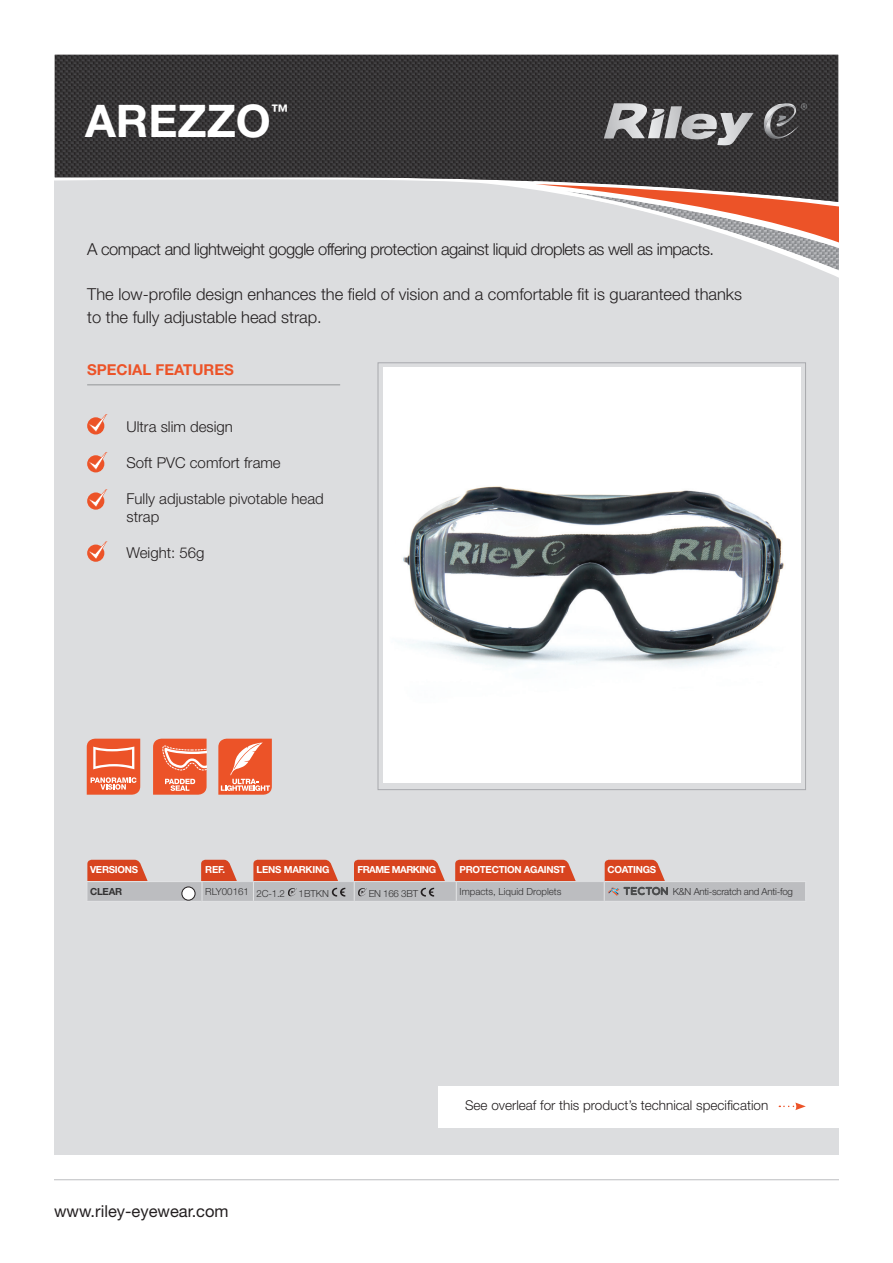
<style>
.page{position:relative;width:893px;height:1263px;background:#fff}
.page>*{position:absolute;margin:0;border:0;box-sizing:border-box;transform-origin:0 0}
.t1{font:700 45px "Helvetica Neue";color:#fff}
.t2{font:700 17.55px "Helvetica Neue";color:#fff}
.t3{font:300 16.5px/22.5px "Helvetica Neue";color:#231f20}
.t4{font:300 16.5px "Helvetica Neue";letter-spacing:-.03em;color:#231f20}
.t5{font:16.5px "Helvetica Neue";color:#231f20}
.t6{font:300 15px/18px "Helvetica Neue";color:#231f20}
.t7{font:700 15px "Helvetica Neue";color:#ec5328}
.t8{font:300 13.5px "Helvetica Neue";color:#231f20}
.t9{font:300 9.75px "Helvetica Neue";color:#333233}
.t10{font:700 9.75px "Helvetica Neue";letter-spacing:-.025em;color:#fff}
.t11{font:300 9.75px "Helvetica Neue";letter-spacing:-.025em;color:#333233}
.t12{font:700 9.75px "Helvetica Neue";letter-spacing:-.05em;color:#fff}
.t13{font:700 9.75px "Helvetica Neue";letter-spacing:-.025em;color:#333233}
</style>
<div class="page">
<img style="left:55px;top:55px;width:783px;height:118px">
<div style="left:54px;top:173px;width:785px;height:981px;background:#dcdddf"></div>
<svg style="left:530px;top:180px;width:309px;height:98px"></svg>
<svg style="left:604px;top:103px;width:150px;height:42px"></svg>
<svg style="left:761px;top:103px;width:46px;height:36px"></svg>
<hr style="left:54px;top:1179px;width:785px;height:1px;background:#bcbdc0">
<div style="left:439px;top:1086px;width:407px;height:42px;background:#fff"></div>
<svg style="left:779px;top:1102px;width:27px;height:8px"></svg>
<hr style="left:87px;top:384px;width:253px;height:1px;background:#939598">
<div style="left:383px;top:367px;width:417px;height:416px;background:#fff"></div>
<img style="left:403px;top:486px;width:381px;height:181px">
<div style="left:87px;top:417px;width:17px;height:17px;background:#ec5328;border-radius:50%"></div>
<svg style="left:89px;top:414px;width:18px;height:18px"></svg>
<div style="left:87px;top:455px;width:17px;height:17px;background:#ec5328;border-radius:50%"></div>
<svg style="left:89px;top:452px;width:18px;height:18px"></svg>
<svg style="left:87px;top:492px;width:17px;height:18px"></svg>
<svg style="left:89px;top:489px;width:18px;height:18px"></svg>
<svg style="left:87px;top:544px;width:17px;height:18px"></svg>
<svg style="left:89px;top:541px;width:18px;height:18px"></svg>
<svg style="left:87px;top:739px;width:53px;height:55px"></svg>
<svg style="left:153px;top:739px;width:54px;height:55px"></svg>
<svg style="left:218px;top:739px;width:54px;height:55px"></svg>
<hr style="left:201px;top:901px;width:52px;height:1px;background:#e1e2e4">
<hr style="left:253px;top:901px;width:101px;height:1px;background:#e1e2e4">
<hr style="left:354px;top:901px;width:102px;height:1px;background:#e1e2e4">
<hr style="left:456px;top:901px;width:149px;height:1px;background:#e1e2e4">
<hr style="left:605px;top:901px;width:201px;height:1px;background:#e1e2e4">
<hr style="left:86px;top:901px;width:115px;height:1px;background:#e1e2e4">
<svg style="left:87px;top:860px;width:718px;height:41px"></svg>
<div style="left:182px;top:887px;width:13px;height:13px;background:#fff;border-radius:50%"></div>
<div style="left:182px;top:887px;width:13px;height:13px;border:1px solid #231f20;border-radius:50%"></div>
<p class="t1" style="left:85px;top:93px;width:187px">AREZZO</p>
<p class="t2" style="left:271px;top:100px;width:19px">™</p>
<p class="t4" style="left:87px;top:239px;width:628px">A compact and lightweight goggle offering protection against liquid droplets as well as impacts.</p>
<p class="t3" style="left:87px;top:283px;width:656px">The low-profile design enhances the field of vision and a comfortable fit is guaranteed thanks to the fully adjustable head strap.</p>
<p class="t7" style="left:87px;top:361px;width:148px">SPECIAL FEATURES</p>
<p class="t6" style="left:126px;top:417px;width:108px">Ultra slim design</p>
<p class="t6" style="left:126px;top:453px;width:156px">Soft PVC comfort frame</p>
<p class="t6" style="left:126px;top:489px;width:199px">Fully adjustable pivotable head strap</p>
<p class="t6" style="left:126px;top:543px;width:80px">Weight: 56g</p>
<p class="t10" style="left:90px;top:864px;width:50px">VERSIONS</p>
<p class="t10" style="left:205px;top:864px;width:21px">REF.</p>
<p class="t10" style="left:257px;top:864px;width:74px">LENS MARKING</p>
<p class="t12" style="left:357px;top:864px;width:80px">FRAME MARKING</p>
<p class="t10" style="left:459px;top:864px;width:107px">PROTECTION AGAINST</p>
<p class="t10" style="left:607px;top:864px;width:50px">COATINGS</p>
<p class="t13" style="left:90px;top:886px;width:34px">CLEAR</p>
<p class="t9" style="left:205px;top:886px;width:45px">RLY00161</p>
<p class="t9" style="left:257px;top:887px;width:30px">2C-1.2</p>
<p class="t9" style="left:299px;top:887px;width:32px">1BTKN</p>
<p class="t9" style="left:369px;top:887px;width:51px">EN 166 3BT</p>
<p class="t9" style="left:459px;top:886px;width:104px">Impacts, Liquid Droplets</p>
<p class="t11" style="left:673px;top:885px;width:122px">K&amp;N Anti-scratch and Anti-fog</p>
<p class="t5" style="left:54px;top:1201px;width:176px">www.riley-eyewear.com</p>
<p class="t8" style="left:465px;top:1097px;width:305px">See overleaf for this product’s technical specification</p>
</div>
